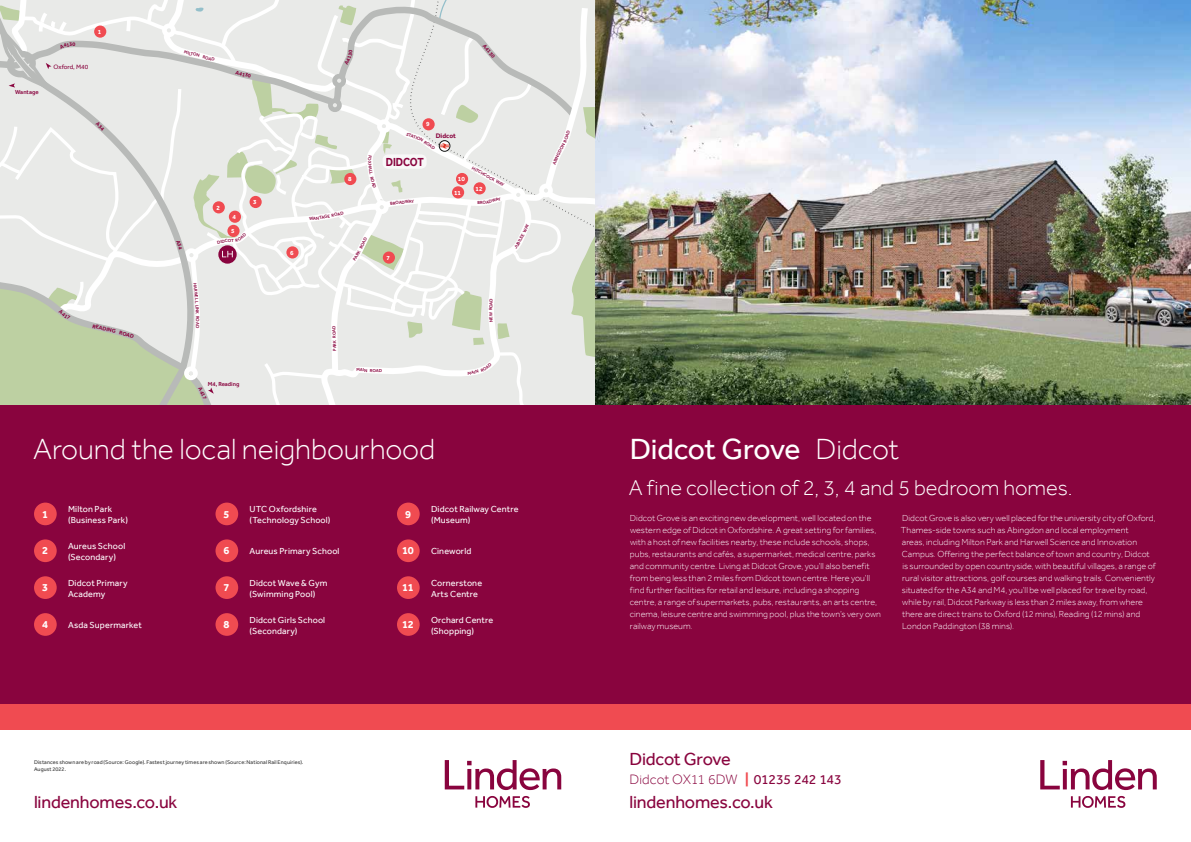
<style>
.page{position:relative;width:1191px;height:842px;background:#fff}
.page>*{position:absolute;margin:0;border:0;box-sizing:border-box;transform-origin:0 0}
.t1{font:300 30px "Effra";letter-spacing:-.005em;color:#fff}
.t2{font:30px "Effra";letter-spacing:-.015em;color:#fff}
.t3{font:300 22px "Effra";color:#fff}
.t4{font:18px "Effra";letter-spacing:-.01em;color:#89043e}
.t5{font:300 14px "Effra";letter-spacing:-.005em;color:#89043e}
.t6{font:700 12px "Effra";color:#89043e;scale:.85 1}
.t7{font:700 11px "Effra";color:#fff}
.t8{font:300 9px/12px "Effra";letter-spacing:.005em;color:#fff}
.t9{font:9px/11px "Effra";letter-spacing:.015em;color:#fff}
.t10{font:700 6.8px "Effra";color:#89043e}
.t11{font:6.5px "Effra";color:#89043e}
.t12{font:700 6.4px "Effra";color:#fff}
.t13{font:500 6px "Effra";color:#89043e}
.t14{font:5.5px/7px "Effra";letter-spacing:.015em;color:#323232}
.t15{font:700 5.5px "Effra";color:#89043e}
.t16{font:500 4.5px "Effra";color:#89043e}
.s1{font-weight:300}
.s2{font-weight:700;color:#f04b51}
.s3{font-weight:400}
</style>
<div class="page">
<img style="left:595px;top:0;width:596px;height:405px">
<svg style="left:445px;top:760px;width:116px;height:30px"></svg>
<svg style="left:475px;top:796px;width:55px;height:12px"></svg>
<svg style="left:1040px;top:760px;width:116px;height:30px"></svg>
<svg style="left:1071px;top:796px;width:54px;height:12px"></svg>
<div style="left:0;top:405px;width:604px;height:299px;background:#89043e"></div>
<div style="left:587px;top:405px;width:604px;height:299px;background:#89043e"></div>
<div style="left:0;top:704px;width:604px;height:26px;background:#f04b51"></div>
<div style="left:587px;top:704px;width:604px;height:26px;background:#f04b51"></div>
<div style="left:34px;top:503px;width:23px;height:22px;background:#f04b51;border-radius:50%"></div>
<div style="left:215px;top:503px;width:23px;height:22px;background:#f04b51;border-radius:50%"></div>
<div style="left:397px;top:503px;width:23px;height:22px;background:#f04b51;border-radius:50%"></div>
<div style="left:34px;top:539px;width:23px;height:23px;background:#f04b51;border-radius:50%"></div>
<div style="left:215px;top:539px;width:23px;height:23px;background:#f04b51;border-radius:50%"></div>
<div style="left:397px;top:539px;width:23px;height:23px;background:#f04b51;border-radius:50%"></div>
<div style="left:34px;top:576px;width:23px;height:23px;background:#f04b51;border-radius:50%"></div>
<div style="left:215px;top:576px;width:23px;height:23px;background:#f04b51;border-radius:50%"></div>
<div style="left:397px;top:576px;width:23px;height:23px;background:#f04b51;border-radius:50%"></div>
<div style="left:34px;top:613px;width:23px;height:23px;background:#f04b51;border-radius:50%"></div>
<div style="left:215px;top:613px;width:23px;height:23px;background:#f04b51;border-radius:50%"></div>
<div style="left:397px;top:613px;width:23px;height:23px;background:#f04b51;border-radius:50%"></div>
<svg style="left:0;top:0;width:595px;height:405px;background:#e4e6e0"></svg>
<p class="t13" style="left:15px;top:88px;width:25px">Wantage</p>
<p class="t12" style="left:98px;top:28px;width:5px">1</p>
<p class="t11" style="left:54px;top:63px;width:36px">Oxford, M40</p>
<p class="t15" style="left:97px;top:323px;width:18px;rotate:13deg">EADIN</p>
<p class="t12" style="left:216px;top:204px;width:5px">2</p>
<p class="t12" style="left:233px;top:213px;width:5px">4</p>
<p class="t12" style="left:231px;top:227px;width:5px">5</p>
<p class="t16" style="left:228px;top:238px;width:8px">OT</p>
<p class="t12" style="left:253px;top:198px;width:5px">3</p>
<p class="t16" style="left:198px;top:288px;width:16px;rotate:85deg">RWELL</p>
<p class="t16" style="left:200px;top:318px;width:5px;rotate:90deg">O</p>
<p class="t13" style="left:208px;top:380px;width:33px">M4, Reading</p>
<p class="t12" style="left:290px;top:249px;width:5px">6</p>
<p class="t12" style="left:348px;top:175px;width:5px">8</p>
<p class="t12" style="left:426px;top:121px;width:5px">9</p>
<h3 class="t6" style="left:386px;top:155px;width:46px">DIDCOT</h3>
<p class="t16" style="left:395px;top:200px;width:20px;rotate:-6deg">OADWAY</p>
<p class="t10" style="left:436px;top:132px;width:22px">Didcot</p>
<p class="t12" style="left:458px;top:175px;width:9px">10</p>
<p class="t12" style="left:454px;top:189px;width:8px">11</p>
<p class="t16" style="left:477px;top:167px;width:23px;rotate:29deg">TCHCOCK</p>
<p class="t12" style="left:475px;top:185px;width:9px">12</p>
<p class="t16" style="left:331px;top:329px;width:5px;rotate:-90deg">D</p>
<p class="t16" style="left:332px;top:351px;width:21px;rotate:-91deg">PARK RO</p>
<p class="t12" style="left:386px;top:254px;width:5px">7</p>
<p class="t16" style="left:370px;top:368px;width:14px;rotate:2deg">ROAD</p>
<p class="t16" style="left:488px;top:310px;width:4px;rotate:-90deg">R</p>
<h1 class="t1" style="left:33px;top:431px;width:404px">Around the local neighbourhood</h1>
<p class="t16" style="left:515px;top:243px;width:19px;rotate:-62deg">BILEE W</p>
<p class="t7" style="left:42px;top:507px;width:7px">1</p>
<p class="t9" style="left:68px;top:503px;width:61px">Milton Park (Business Park)</p>
<p class="t7" style="left:223px;top:507px;width:7px">5</p>
<p class="t9" style="left:249px;top:503px;width:82px">UTC Oxfordshire (Technology School)</p>
<p class="t7" style="left:405px;top:507px;width:7px">9</p>
<p class="t9" style="left:431px;top:503px;width:89px">Didcot Railway Centre (Museum)</p>
<p class="t7" style="left:42px;top:544px;width:7px">2</p>
<p class="t9" style="left:68px;top:540px;width:59px">Aureus School (Secondary)</p>
<p class="t7" style="left:223px;top:544px;width:7px">6</p>
<p class="t9" style="left:249px;top:546px;width:91px">Aureus Primary School</p>
<p class="t7" style="left:402px;top:544px;width:13px">10</p>
<p class="t9" style="left:431px;top:546px;width:42px">Cineworld</p>
<p class="t7" style="left:42px;top:581px;width:7px">3</p>
<p class="t9" style="left:68px;top:577px;width:61px">Didcot Primary<br>Academy</p>
<p class="t7" style="left:223px;top:581px;width:7px">7</p>
<p class="t9" style="left:249px;top:577px;width:79px">Didcot Wave &amp; Gym (Swimming Pool)</p>
<p class="t7" style="left:402px;top:581px;width:13px">11</p>
<p class="t9" style="left:431px;top:577px;width:53px">Cornerstone<br>Arts Centre</p>
<p class="t7" style="left:42px;top:618px;width:7px">4</p>
<p class="t9" style="left:68px;top:619px;width:75px">Asda Supermarket</p>
<p class="t7" style="left:223px;top:618px;width:7px">8</p>
<p class="t9" style="left:249px;top:614px;width:77px">Didcot Girls School (Secondary)</p>
<p class="t7" style="left:402px;top:618px;width:13px">12</p>
<p class="t9" style="left:431px;top:614px;width:64px">Orchard Centre (Shopping)</p>
<p class="t14" style="left:34px;top:758px;width:271px">Distances shown are by road (Source: Google). Fastest journey times are shown (Source: National Rail Enquiries).<br>August 2022.</p>
<h1 class="t2" style="left:629px;top:431px;width:271px">Didcot Grove <span class="s1">Didcot</span></h1>
<h2 class="t3" style="left:629px;top:475px;width:445px">A fine collection of 2, 3, 4 and 5 bedroom homes.</h2>
<p class="t8" style="left:630px;top:512px;width:253px">Didcot Grove is an exciting new development, well located on the western edge of Didcot in Oxfordshire. A great setting for families, with a host of new facilities nearby, these include schools, shops, pubs, restaurants and cafés, a supermarket, medical centre, parks and community centre. Living at Didcot Grove, you’ll also benefit from being less than 2 miles from Didcot town centre. Here you’ll find further facilities for retail and leisure, including a shopping centre, a range of supermarkets, pubs, restaurants, an arts centre, cinema, leisure centre and swimming pool, plus the town’s very own railway museum.</p>
<p class="t8" style="left:901px;top:512px;width:256px">Didcot Grove is also very well placed for the university city of Oxford, Thames-side towns such as Abingdon and local employment<br>areas, including Milton Park and Harwell Science and Innovation Campus. Offering the perfect balance of town and country, Didcot is surrounded by open countryside, with beautiful villages, a range of rural visitor attractions, golf courses and walking trails. Conveniently situated for the A34 and M4, you’ll be well placed for travel by road, while by rail, Didcot Parkway is less than 2 miles away, from where there are direct trains to Oxford (12 mins), Reading (12 mins) and London Paddington (38 mins).</p>
<h3 class="t4" style="left:629px;top:748px;width:103px">Didcot Grove</h3>
<h3 class="t5" style="left:629px;top:770px;width:214px">Didcot OX11 6DW <span class="s2">|</span> <span class="s3">01235 242 143</span></h3>
<h3 class="t4" style="left:34px;top:791px;width:145px">lindenhomes.co.uk</h3>
<h3 class="t4" style="left:629px;top:791px;width:145px">lindenhomes.co.uk</h3>
</div>
